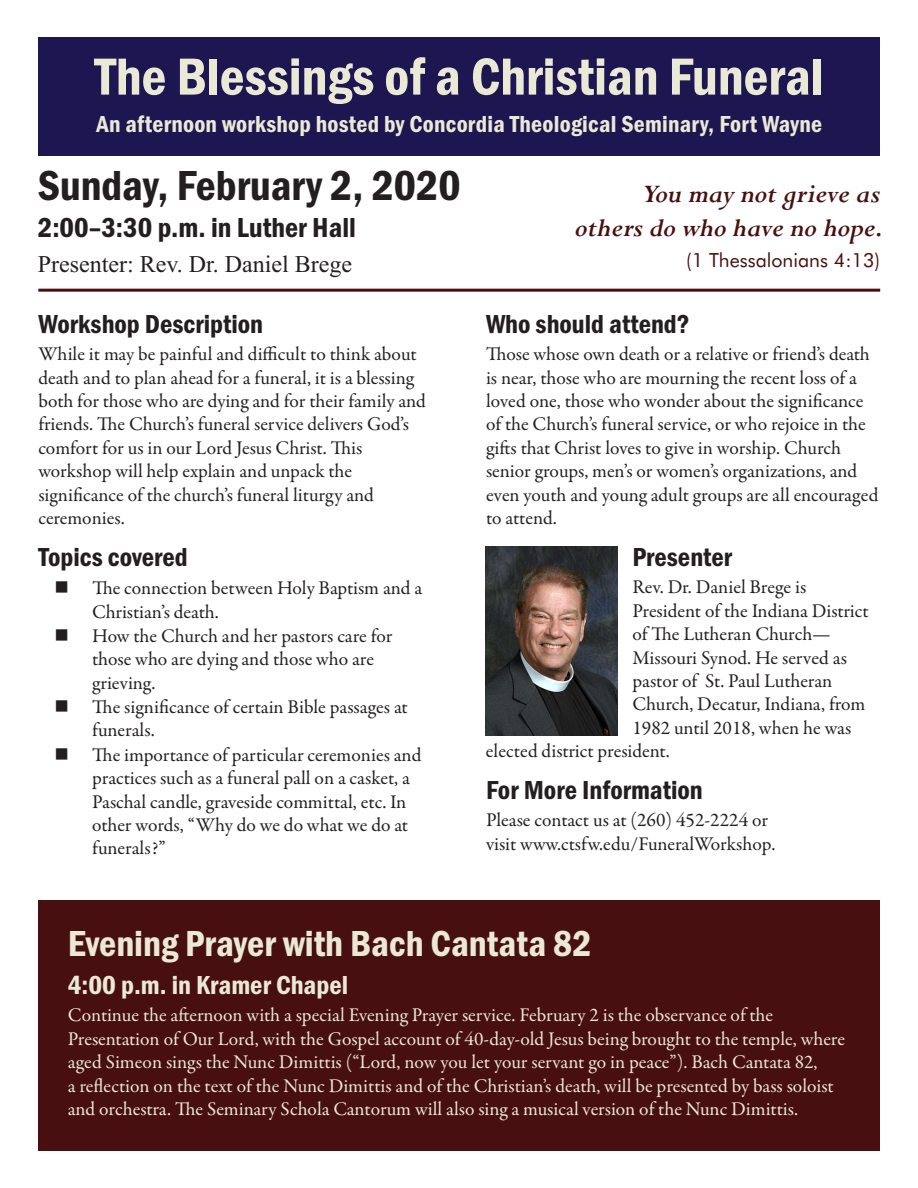
<style>
.page{position:relative;width:918px;height:1188px;background:#fff}
.page>*{position:absolute;margin:0;border:0;box-sizing:border-box;transform-origin:0 0}
.t1{font:600 condensed 54px "Franklin Gothic";color:#eae9d6}
.t2{font:600 condensed 43.5px "Franklin Gothic";color:#231f20}
.t3{font:600 condensed 37.5px "Franklin Gothic";color:#eae9d6}
.t4{font:italic 700 28.5px/34.2px "Perpetua";color:#480f11;text-align:right}
.t5{font:600 condensed 28.5px "Franklin Gothic";color:#231f20}
.t6{font:600 condensed 27px "Franklin Gothic";color:#231f20}
.t7{font:600 condensed 27px "Franklin Gothic";color:#eae9d6}
.t8{font:600 condensed 24px "Franklin Gothic";letter-spacing:.01em;color:#eae9d6}
.t9{font:24px "Times New Roman";color:#231f20}
.t10{font:19.5px/23.4px "Garamond Premr Pro";color:#231f20}
.t11{font:19.5px/23.4px "Garamond Premr Pro";color:#eae9d6}
.t12{font:19.5px "Futura BT";color:#480f11}
</style>
<div class="page">
<img style="left:485px;top:547px;width:132px;height:189px">
<div style="left:38px;top:900px;width:842px;height:250px;background:#480f11"></div>
<div style="left:38px;top:38px;width:842px;height:118px;background:#1d1650"></div>
<hr style="left:38px;top:289px;width:842px;height:3px;background:#480f11">
<h1 class="t1" style="left:95px;top:59px;width:730px">The Blessings of a Christian Funeral</h1>
<p class="t8" style="left:97px;top:116px;width:727px">An afternoon workshop hosted by Concordia Theological Seminary, Fort Wayne</p>
<h2 class="t2" style="left:38px;top:171px;width:424px">Sunday, February 2, 2020</h2>
<h3 class="t5" style="left:38px;top:218px;width:320px">2:00–3:30 p.m. in Luther Hall</h3>
<p class="t9" style="left:38px;top:250px;width:316px">Presenter: Rev. Dr. Daniel Brege</p>
<h3 class="t6" style="left:38px;top:315px;width:226px">Workshop Description</h3>
<p class="t10" style="left:38px;top:344px;width:389px">While it may be painful and difficult to think about death and to plan ahead for a funeral, it is a blessing both for those who are dying and for their family and friends. The Church’s funeral service delivers God’s comfort for us in our Lord Jesus Christ. This workshop will help explain and unpack the significance of the church’s funeral liturgy and ceremonies.</p>
<h3 class="t6" style="left:38px;top:548px;width:151px">Topics covered</h3>
<p class="t10" style="left:92px;top:578px;width:332px;text-indent:-38px">■ The connection between Holy Baptism and a<br>Christian’s death.</p>
<p class="t10" style="left:92px;top:626px;width:302px;text-indent:-38px">■ How the Church and her pastors care for those who are dying and those who are grieving.</p>
<p class="t10" style="left:92px;top:697px;width:317px;text-indent:-38px">■ The significance of certain Bible passages at funerals.</p>
<p class="t10" style="left:92px;top:745px;width:331px;text-indent:-38px">■ The importance of particular ceremonies and practices such as a funeral pall on a casket, a Paschal candle, graveside committal, etc. In other words, “Why do we do what we do at funerals?”</p>
<h3 class="t4" style="left:575px;top:180px;width:309px">You may not grieve as others do who have no hope.</h3>
<p class="t12" style="left:686px;top:253px;width:196px">(1 Thessalonians 4:13)</p>
<h3 class="t6" style="left:486px;top:315px;width:205px">Who should attend?</h3>
<p class="t10" style="left:486px;top:344px;width:394px">Those whose own death or a relative or friend’s death is near, those who are mourning the recent loss of a loved one, those who wonder about the significance of the Church’s funeral service, or who rejoice in the gifts that Christ loves to give in worship. Church senior groups, men’s or women’s organizations, and even youth and young adult groups are all encouraged to attend.</p>
<h3 class="t6" style="left:632px;top:548px;width:101px">Presenter</h3>
<p class="t10" style="left:632px;top:577px;width:175px">Rev. Dr. Daniel Brege is</p>
<p class="t10" style="left:632px;top:601px;width:238px">President of the Indiana District</p>
<p class="t10" style="left:632px;top:624px;width:200px">of The Lutheran Church—</p>
<p class="t10" style="left:632px;top:648px;width:216px">Missouri Synod. He served as</p>
<p class="t10" style="left:632px;top:671px;width:202px">pastor of St. Paul Lutheran</p>
<p class="t10" style="left:632px;top:694px;width:234px">Church, Decatur, Indiana, from</p>
<p class="t10" style="left:632px;top:718px;width:220px">1982 until 2018, when he was</p>
<p class="t10" style="left:486px;top:741px;width:185px">elected district president.</p>
<h3 class="t6" style="left:486px;top:781px;width:218px">For More Information</h3>
<p class="t10" style="left:486px;top:810px;width:291px">Please contact us at (260) 452-2224 or visit www.ctsfw.edu/FuneralWorkshop.</p>
<h3 class="t3" style="left:68px;top:931px;width:525px">Evening Prayer with Bach Cantata 82</h3>
<h3 class="t7" style="left:68px;top:976px;width:282px">4:00 p.m. in Kramer Chapel</h3>
<p class="t11" style="left:68px;top:1005px;width:779px">Continue the afternoon with a special Evening Prayer service. February 2 is the observance of the Presentation of Our Lord, with the Gospel account of 40-day-old Jesus being brought to the temple, where aged Simeon sings the Nunc Dimittis (“Lord, now you let your servant go in peace”). Bach Cantata 82,<br>a reflection on the text of the Nunc Dimittis and of the Christian’s death, will be presented by bass soloist and orchestra. The Seminary Schola Cantorum will also sing a musical version of the Nunc Dimittis.</p>
</div>
